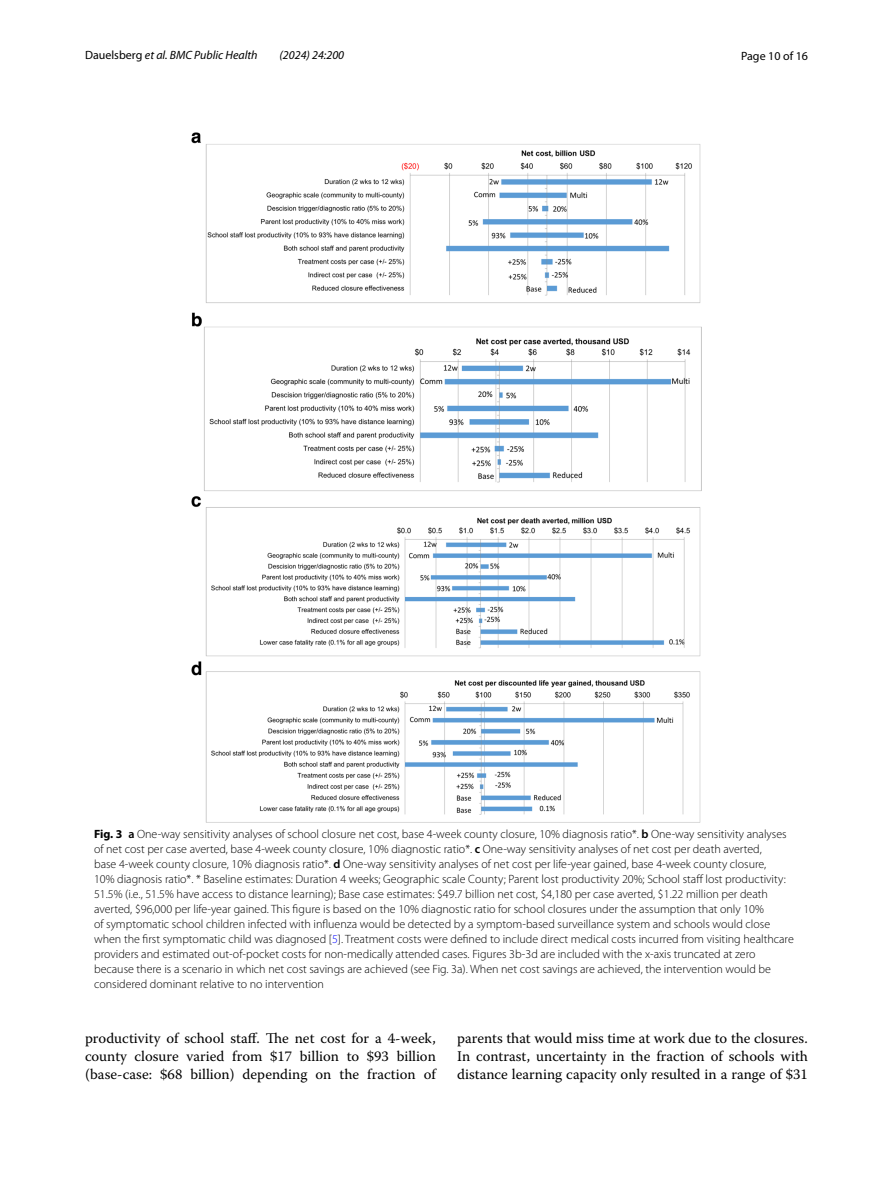
<style>
.page{position:relative;width:893px;height:1187px;background:#fff}
.page>*{position:absolute;margin:0;border:0;box-sizing:border-box;transform-origin:0 0}
.t1{font:14.7px/18px "Warnock Pro";color:#000;text-align:justify}
.t2{font:300 12px/15px "Myriad Pro";color:#000}
.t3{font:italic 12px "Myriad Pro";color:#000}
.t4{font:12px "Myriad Pro";color:#000}
.s1{font-style:normal}
.s2{font-weight:700}
.s3{font-weight:600}
.s4{color:#00f}
</style>
<div class="page">
<img style="left:191px;top:133px;width:511px;height:689px">
<p class="t3" style="left:85px;top:48px;width:174px"><span class="s1">Dauelsberg</span> et al. BMC Public Health</p>
<p class="t3" style="left:280px;top:48px;width:66px">(2024) 24:200</p>
<p class="t4" style="left:741px;top:48px;width:68px">Page 10 of 16</p>
<p class="t2" style="left:94px;top:826px;width:701px"><span class="s2">Fig. 3</span> <span class="s3">a</span> One-way sensitivity analyses of school closure net cost, base 4-week county closure, 10% diagnosis ratio*. <span class="s3">b</span> One-way sensitivity analyses of net cost per case averted, base 4-week county closure, 10% diagnostic ratio*. <span class="s3">c</span> One-way sensitivity analyses of net cost per death averted,<br>base 4-week county closure, 10% diagnosis ratio*. <span class="s3">d</span> One-way sensitivity analyses of net cost per life-year gained, base 4-week county closure,<br>10% diagnosis ratio*. * Baseline estimates: Duration 4 weeks; Geographic scale County; Parent lost productivity 20%; School staff lost productivity:<br>51.5% (i.e., 51.5% have access to distance learning); Base case estimates: $49.7 billion net cost, $4,180 per case averted, $1.22 million per death averted, $96,000 per life-year gained. This figure is based on the 10% diagnostic ratio for school closures under the assumption that only 10%<br>of symptomatic school children infected with influenza would be detected by a symptom-based surveillance system and schools would close when the first symptomatic child was diagnosed [<span class="s4">5</span>]. Treatment costs were defined to include direct medical costs incurred from visiting healthcare providers and estimated out-of-pocket costs for non-medically attended cases. Figures 3b-3d are included with the x-axis truncated at zero because there is a scenario in which net cost savings are achieved (see Fig. 3a). When net cost savings are achieved, the intervention would be considered dominant relative to no intervention</p>
<p class="t1" style="left:85px;top:1028px;width:352px">productivity of school staff. The net cost for a 4-week, county closure varied from $17 billion to $93 billion (base-case: $68 billion) depending on the fraction of</p>
<p class="t1" style="left:457px;top:1028px;width:352px">parents that would miss time at work due to the closures.<br>In contrast, uncertainty in the fraction of schools with distance learning capacity only resulted in a range of $31</p>
</div>
